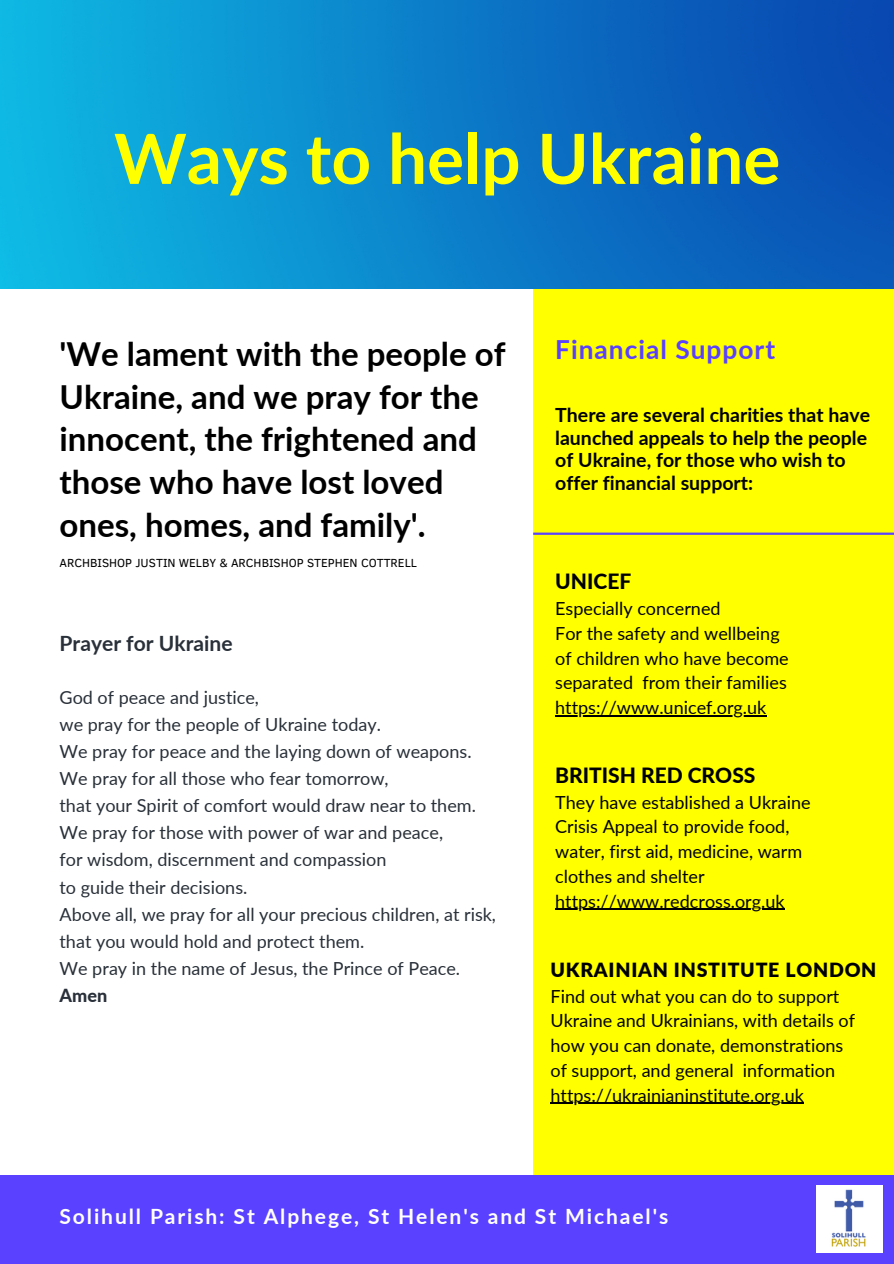
<style>
.page{position:relative;width:894px;height:1264px;background:#fff}
.page>*{position:absolute;margin:0;border:0;box-sizing:border-box;transform-origin:0 0}
.t1{font:700 69.15px "Lato";color:#ff0}
.t2{font:700 33px/42.8px "Lato";color:#000}
.t3{font:700 26.25px "Lato";letter-spacing:.04em;color:#5941ff}
.t4{font:700 21px "Lato";letter-spacing:.09em;color:#fff}
.t5{font:800 21px "Lato";color:#000}
.t6{font:700 21px "Lato";color:#293039}
.t7{font:700 19.5px/22.5px "Lato";color:#000}
.t8{font:900 19.5px "Lato";letter-spacing:.04em;color:#000}
.t9{font:18px "Lato";color:#000}
.t10{font:18px/27px "Lato";color:#293039}
.t11{font:800 18px "Lato";color:#293039}
.t12{font:12px "Clear Sans";color:#000}
</style>
<div class="page">
<div style="left:533px;top:288px;width:360px;height:887px;background:#ff0"></div>
<div style="left:0;top:1175px;width:893px;height:88px;background:#5941ff"></div>
<img style="left:0;top:0;width:893px;height:288px">
<hr style="left:533px;top:532px;width:360px;height:3px;background:#5941ff">
<img style="left:816px;top:1185px;width:66px;height:67px">
<hr style="left:555px;top:715px;width:211px;height:1px;background:#000">
<hr style="left:555px;top:908px;width:229px;height:2px;background:#000">
<hr style="left:550px;top:1102px;width:253px;height:1px;background:#000">
<p class="t1" style="left:114px;top:116px;width:667px">Ways to help Ukraine</p>
<p class="t2" style="left:59px;top:331px;width:447px">'We lament with the people of<br>Ukraine, and we pray for the innocent, the frightened and those who have lost loved ones, homes, and family'.</p>
<p class="t12" style="left:59px;top:554px;width:359px">ARCHBISHOP JUSTIN WELBY &amp; ARCHBISHOP STEPHEN COTTRELL</p>
<p class="t6" style="left:59px;top:630px;width:174px">Prayer for Ukraine</p>
<p class="t10" style="left:59px;top:683px;width:201px">God of peace and justice,</p>
<p class="t10" style="left:59px;top:710px;width:323px">we pray for the people of Ukraine today.</p>
<p class="t10" style="left:59px;top:738px;width:413px">We pray for peace and the laying down of weapons.</p>
<p class="t10" style="left:59px;top:765px;width:330px">We pray for all those who fear tomorrow,</p>
<p class="t10" style="left:59px;top:792px;width:418px">that your Spirit of comfort would draw near to them.</p>
<p class="t10" style="left:59px;top:819px;width:385px">We pray for those with power of war and peace,</p>
<p class="t10" style="left:59px;top:846px;width:328px">for wisdom, discernment and compassion</p>
<p class="t10" style="left:59px;top:873px;width:189px">to guide their decisions.</p>
<p class="t10" style="left:59px;top:900px;width:438px">Above all, we pray for all your precious children, at risk, that you would hold and protect them.</p>
<p class="t10" style="left:59px;top:954px;width:402px">We pray in the name of Jesus, the Prince of Peace.</p>
<p class="t11" style="left:59px;top:983px;width:49px">Amen</p>
<p class="t3" style="left:555px;top:333px;width:221px">Financial Support</p>
<p class="t7" style="left:555px;top:403px;width:316px">There are several charities that have launched appeals to help the people of Ukraine, for those who wish to offer financial support:</p>
<p class="t5" style="left:555px;top:568px;width:78px">UNICEF</p>
<p class="t9" style="left:555px;top:597px;width:167px">Especially concerned</p>
<p class="t9" style="left:555px;top:622px;width:226px">For the safety and wellbeing</p>
<p class="t9" style="left:555px;top:647px;width:235px">of children who have become</p>
<p class="t9" style="left:555px;top:671px;width:233px">separated from their families</p>
<p class="t9" style="left:555px;top:696px;width:213px">https://www.unicef.org.uk</p>
<p class="t5" style="left:555px;top:762px;width:202px">BRITISH RED CROSS</p>
<p class="t9" style="left:555px;top:790px;width:257px">They have established a Ukraine</p>
<p class="t9" style="left:555px;top:815px;width:236px">Crisis Appeal to provide food,</p>
<p class="t9" style="left:555px;top:840px;width:248px">water, first aid, medicine, warm</p>
<p class="t9" style="left:555px;top:865px;width:151px">clothes and shelter</p>
<p class="t9" style="left:555px;top:890px;width:231px">https://www.redcross.org.uk</p>
<p class="t8" style="left:550px;top:957px;width:327px">UKRAINIAN INSTITUTE LONDON</p>
<p class="t9" style="left:550px;top:984px;width:290px">Find out what you can do to support</p>
<p class="t9" style="left:550px;top:1009px;width:306px">Ukraine and Ukrainians, with details of</p>
<p class="t9" style="left:550px;top:1034px;width:294px">how you can donate, demonstrations</p>
<p class="t9" style="left:550px;top:1059px;width:286px">of support, and general information</p>
<p class="t9" style="left:550px;top:1083px;width:255px">https://ukrainianinstitute.org.uk</p>
<p class="t4" style="left:59px;top:1202px;width:610px">Solihull Parish: St Alphege, St Helen's and St Michael's</p>
</div>
